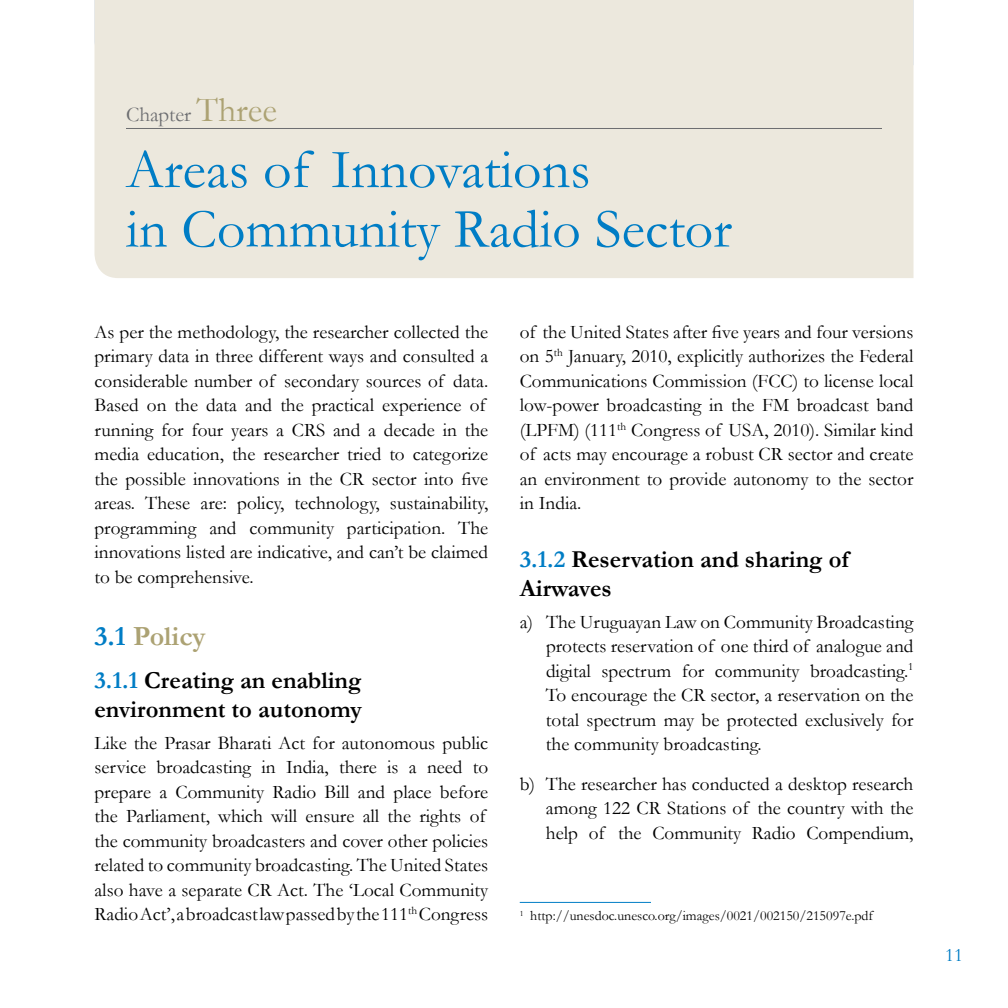
<style>
.page{position:relative;width:1008px;height:1008px;background:#fff}
.page>*{position:absolute;margin:0;border:0;box-sizing:border-box;transform-origin:0 0}
.t1{font:56px/59.5px "Garamond";color:#007dc5}
.t2{font:700 28px "Garamond";color:#aca273}
.t3{font:700 24.5px/29.4px "Garamond";color:#000}
.t4{font:21px "Garamond";color:#6d6e71}
.t5{font:19.25px/24.5px "Garamond";color:#000;text-align:justify}
.t6{font:19.25px "Garamond";color:#007dc5}
.t7{font:14px "Garamond";color:#000}
.s1{font-size:35px;color:#aca273}
.s2{color:#007dc5}
</style>
<div class="page">
<div style="left:94px;top:0;width:820px;height:278px;background:#ece8dd"></div>
<hr style="left:126px;top:128px;width:756px;height:1px;background:#6d6e71">
<hr style="left:520px;top:902px;width:131px;height:1px;background:#007dc5">
<p class="t4" style="left:126px;top:100px;width:153px">Chapter <span class="s1">Three</span></p>
<h1 class="t1" style="left:126px;top:138px;width:607px">Areas of Innovations<br>in Community Radio Sector</h1>
<p class="t5" style="left:94px;top:319px;width:395px;text-align:left">As per the methodology, the researcher collected the primary data in three different ways and consulted a considerable number of secondary sources of data.<br>Based on the data and the practical experience of running for four years a CRS and a decade in the media education, the researcher tried to categorize the possible innovations in the CR sector into five areas. These are: policy, technology, sustainability, programming and community participation. The innovations listed are indicative, and can’t be claimed to be comprehensive.</p>
<h2 class="t2" style="left:94px;top:617px;width:113px"><span class="s2">3.1</span> Policy</h2>
<p class="t3" style="left:94px;top:666px;width:269px"><span class="s2">3.1.1</span> Creating an enabling environment to autonomy</p>
<p class="t5" style="left:94px;top:730px;width:395px;text-align:left">Like the Prasar Bharati Act for autonomous public service broadcasting in India, there is a need to prepare a Community Radio Bill and place before the Parliament, which will ensure all the rights of the community broadcasters and cover other policies related to community broadcasting. The United States also have a separate CR Act. The ‘Local Community Radio Act’, a broadcast law passed by the 111<sup>th</sup> Congress</p>
<p class="t5" style="left:520px;top:319px;width:395px">of the United States after five years and four versions on 5<sup>th</sup> January, 2010, explicitly authorizes the Federal Communications Commission (FCC) to license local low-power broadcasting in the FM broadcast band (LPFM) (111<sup>th</sup> Congress of USA, 2010). Similar kind of acts may encourage a robust CR sector and create an environment to provide autonomy to the sector in India.</p>
<p class="t3" style="left:520px;top:545px;width:331px"><span class="s2">3.1.2</span> Reservation and sharing of<br>Airwaves</p>
<p class="t5" style="left:546px;top:609px;width:369px;text-indent:-26px">a) The Uruguayan Law on Community Broadcasting protects reservation of one third of analogue and digital spectrum for community broadcasting.<sup>1<br></sup>To encourage the CR sector, a reservation on the total spectrum may be protected exclusively for the community broadcasting.</p>
<p class="t5" style="left:546px;top:771px;width:369px;text-indent:-26px">b) The researcher has conducted a desktop research among 122 CR Stations of the country with the help of the Community Radio Compendium,</p>
<p class="t7" style="left:520px;top:907px;width:355px"><sup>1</sup> http://unesdoc.unesco.org/images/0021/002150/215097e.pdf</p>
<p class="t6" style="left:945px;top:942px;width:20px">11</p>
</div>
